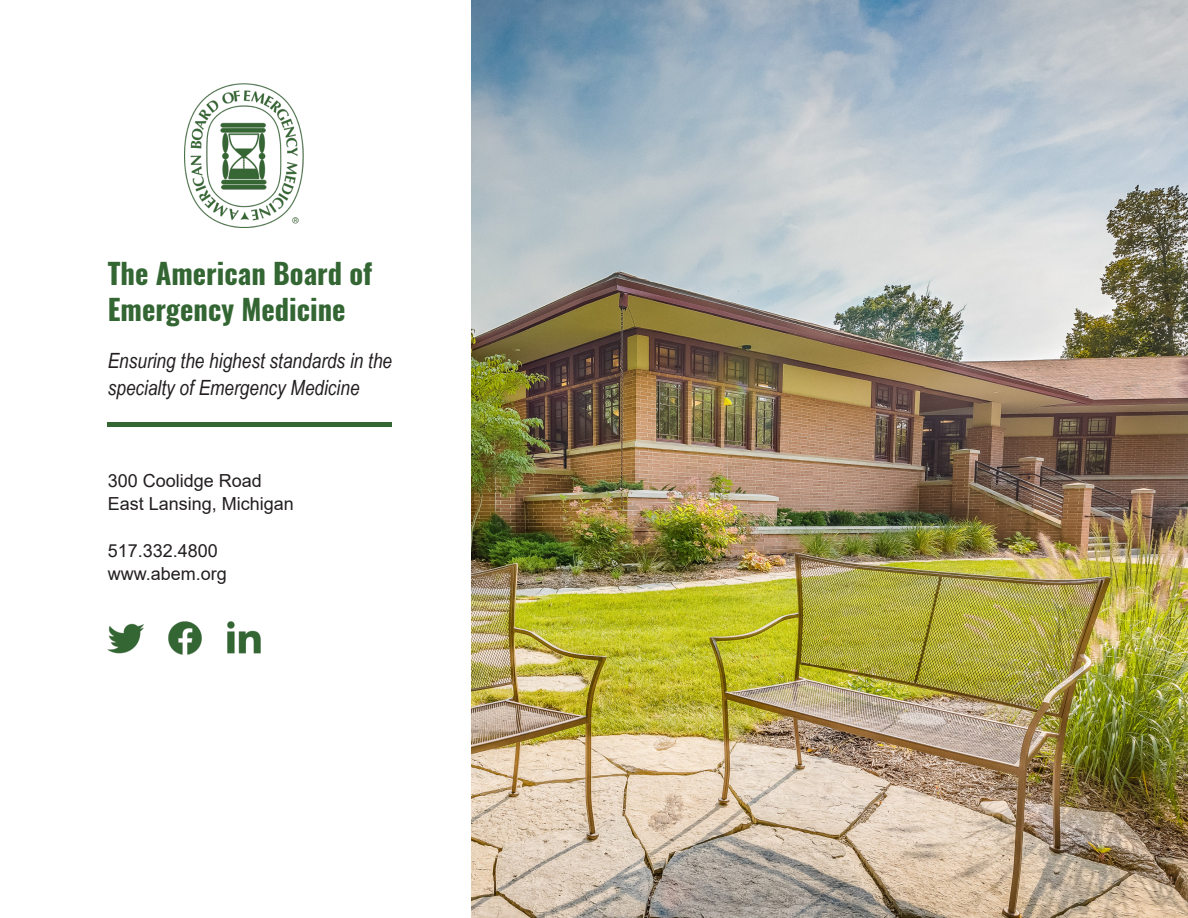
<style>
.page{position:relative;width:1188px;height:918px;background:#fff}
.page>*{position:absolute;margin:0;border:0;box-sizing:border-box;transform-origin:0 0}
.t1{font:700 28.5px/36px "Oswald";color:#363}
.t2{font:italic 21px/27px "Arial Narrow";color:#231f20}
.t3{font:18px/23.1px "Arial";color:#231f20}
</style>
<div class="page">
<img style="left:472px;top:0;width:716px;height:918px">
<img style="left:185px;top:84px;width:119px;height:144px">
<div style="left:108px;top:422px;width:284px;height:5px;background:#363"></div>
<img style="left:107px;top:621px;width:154px;height:34px">
<h1 class="t1" style="left:108px;top:256px;width:266px">The American Board of<br>Emergency Medicine</h1>
<p class="t2" style="left:108px;top:349px;width:286px">Ensuring the highest standards in the specialty of Emergency Medicine</p>
<p class="t3" style="left:108px;top:471px;width:188px">300 Coolidge Road<br>East Lansing, Michigan</p>
<p class="t3" style="left:108px;top:540px;width:121px">517.332.4800 www.abem.org</p>
</div>
